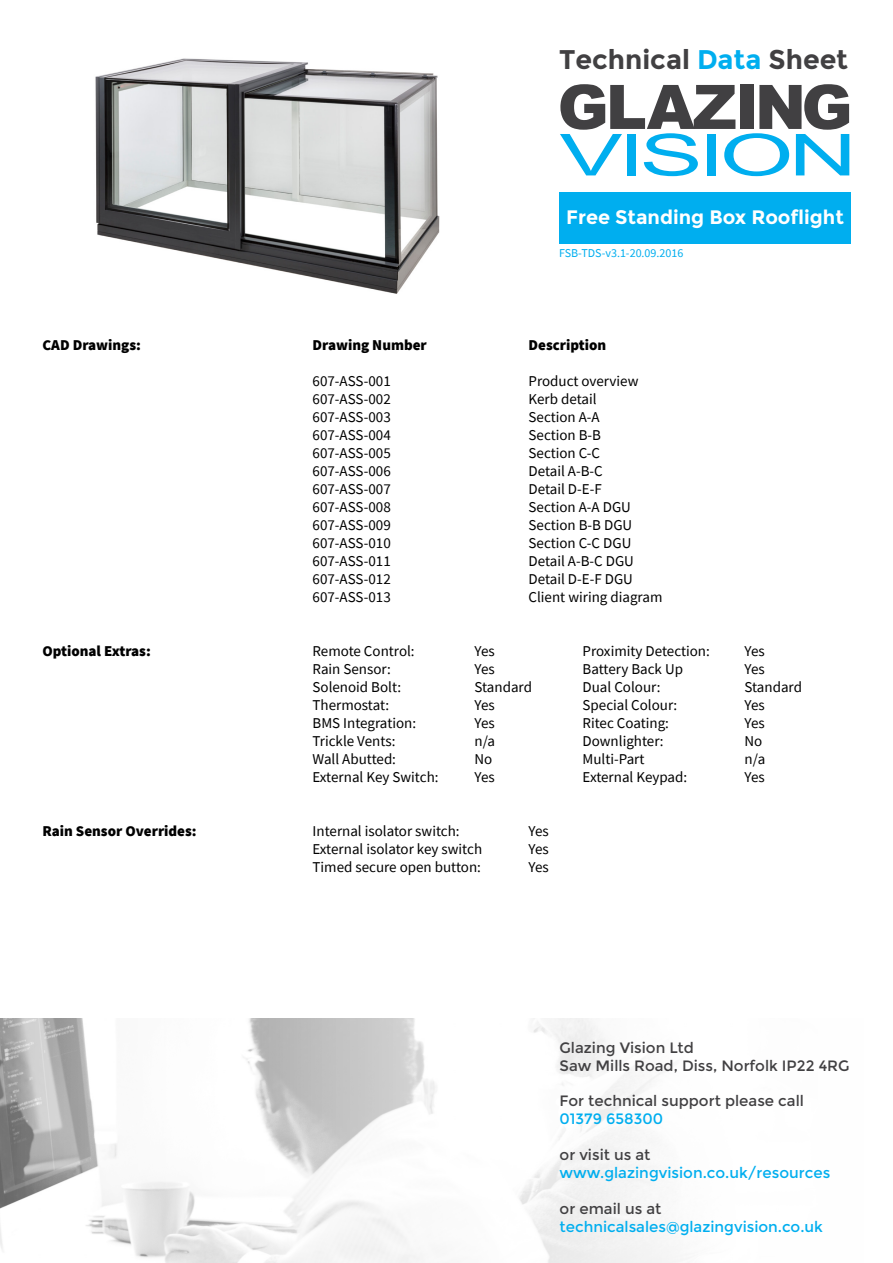
<style>
.page{position:relative;width:893px;height:1263px;background:#fff}
.page>*{position:absolute;margin:0;border:0;box-sizing:border-box;transform-origin:0 0}
.t1{font:700 27px "Montserrat";color:#414042}
.t2{font:700 19.5px "Montserrat";color:#fff}
.t3{font:15px "Source Sans Pro";color:#000}
.t4{font:15px/18px "Montserrat";color:#414042}
.t5{font:15px "Montserrat";color:#00aeef}
.t6{font:900 15px "Source Sans Pro";color:#000}
.t7{font:12px "Source Sans Pro";color:#00aeef}
.s1{color:#00aeef}
</style>
<div class="page">
<svg style="left:560px;top:84px;width:289px;height:92px"></svg>
<div style="left:559px;top:192px;width:292px;height:52px;background:#00aeef"></div>
<img style="left:0;top:1018px;width:676px;height:245px">
<img style="left:95px;top:58px;width:345px;height:236px">
<h1 class="t1" style="left:559px;top:43px;width:291px">Technical <span class="s1">Data</span> Sheet</h1>
<h2 class="t2" style="left:566px;top:205px;width:279px">Free Standing Box Rooflight</h2>
<p class="t7" style="left:559px;top:245px;width:126px">FSB-TDS-v3.1-20.09.2016</p>
<p class="t6" style="left:43px;top:335px;width:100px">CAD Drawings:</p>
<p class="t6" style="left:313px;top:335px;width:116px">Drawing Number</p>
<p class="t6" style="left:529px;top:335px;width:79px">Description</p>
<p class="t3" style="left:313px;top:372px;width:80px">607-ASS-001</p>
<p class="t3" style="left:529px;top:372px;width:111px">Product overview</p>
<p class="t3" style="left:313px;top:390px;width:80px">607-ASS-002</p>
<p class="t3" style="left:529px;top:390px;width:69px">Kerb detail</p>
<p class="t3" style="left:313px;top:408px;width:80px">607-ASS-003</p>
<p class="t3" style="left:529px;top:408px;width:73px">Section A-A</p>
<p class="t3" style="left:313px;top:426px;width:80px">607-ASS-004</p>
<p class="t3" style="left:529px;top:426px;width:74px">Section B-B</p>
<p class="t3" style="left:313px;top:444px;width:80px">607-ASS-005</p>
<p class="t3" style="left:529px;top:444px;width:73px">Section C-C</p>
<p class="t3" style="left:313px;top:462px;width:80px">607-ASS-006</p>
<p class="t3" style="left:529px;top:462px;width:76px">Detail A-B-C</p>
<p class="t3" style="left:313px;top:480px;width:80px">607-ASS-007</p>
<p class="t3" style="left:529px;top:480px;width:75px">Detail D-E-F</p>
<p class="t3" style="left:313px;top:498px;width:80px">607-ASS-008</p>
<p class="t3" style="left:529px;top:498px;width:104px">Section A-A DGU</p>
<p class="t3" style="left:313px;top:516px;width:80px">607-ASS-009</p>
<p class="t3" style="left:529px;top:516px;width:105px">Section B-B DGU</p>
<p class="t3" style="left:313px;top:534px;width:80px">607-ASS-010</p>
<p class="t3" style="left:529px;top:534px;width:104px">Section C-C DGU</p>
<p class="t3" style="left:313px;top:552px;width:80px">607-ASS-011</p>
<p class="t3" style="left:529px;top:552px;width:107px">Detail A-B-C DGU</p>
<p class="t3" style="left:313px;top:570px;width:80px">607-ASS-012</p>
<p class="t3" style="left:529px;top:570px;width:106px">Detail D-E-F DGU</p>
<p class="t3" style="left:313px;top:588px;width:80px">607-ASS-013</p>
<p class="t3" style="left:529px;top:588px;width:135px">Client wiring diagram</p>
<p class="t6" style="left:43px;top:641px;width:110px">Optional Extras:</p>
<p class="t3" style="left:313px;top:642px;width:104px">Remote Control:</p>
<p class="t3" style="left:475px;top:642px;width:22px">Yes</p>
<p class="t3" style="left:583px;top:642px;width:129px">Proximity Detection:</p>
<p class="t3" style="left:745px;top:642px;width:22px">Yes</p>
<p class="t3" style="left:313px;top:660px;width:80px">Rain Sensor:</p>
<p class="t3" style="left:475px;top:660px;width:22px">Yes</p>
<p class="t3" style="left:583px;top:660px;width:102px">Battery Back Up</p>
<p class="t3" style="left:745px;top:660px;width:22px">Yes</p>
<p class="t3" style="left:313px;top:678px;width:90px">Solenoid Bolt:</p>
<p class="t3" style="left:475px;top:678px;width:59px">Standard</p>
<p class="t3" style="left:583px;top:678px;width:79px">Dual Colour:</p>
<p class="t3" style="left:745px;top:678px;width:59px">Standard</p>
<p class="t3" style="left:313px;top:696px;width:78px">Thermostat:</p>
<p class="t3" style="left:475px;top:696px;width:22px">Yes</p>
<p class="t3" style="left:583px;top:696px;width:96px">Special Colour:</p>
<p class="t3" style="left:745px;top:696px;width:22px">Yes</p>
<p class="t3" style="left:313px;top:714px;width:105px">BMS Integration:</p>
<p class="t3" style="left:475px;top:714px;width:22px">Yes</p>
<p class="t3" style="left:583px;top:714px;width:88px">Ritec Coating:</p>
<p class="t3" style="left:745px;top:714px;width:22px">Yes</p>
<p class="t3" style="left:313px;top:732px;width:84px">Trickle Vents:</p>
<p class="t3" style="left:475px;top:732px;width:22px">n/a</p>
<p class="t3" style="left:583px;top:732px;width:83px">Downlighter:</p>
<p class="t3" style="left:745px;top:732px;width:19px">No</p>
<p class="t3" style="left:313px;top:750px;width:85px">Wall Abutted:</p>
<p class="t3" style="left:475px;top:750px;width:19px">No</p>
<p class="t3" style="left:583px;top:750px;width:63px">Multi-Part</p>
<p class="t3" style="left:745px;top:750px;width:22px">n/a</p>
<p class="t3" style="left:313px;top:768px;width:128px">External Key Switch:</p>
<p class="t3" style="left:475px;top:768px;width:22px">Yes</p>
<p class="t3" style="left:583px;top:768px;width:106px">External Keypad:</p>
<p class="t3" style="left:745px;top:768px;width:22px">Yes</p>
<p class="t6" style="left:43px;top:821px;width:156px">Rain Sensor Overrides:</p>
<p class="t3" style="left:313px;top:822px;width:149px">Internal isolator switch:</p>
<p class="t3" style="left:529px;top:822px;width:22px">Yes</p>
<p class="t3" style="left:313px;top:840px;width:171px">External isolator key switch</p>
<p class="t3" style="left:529px;top:840px;width:22px">Yes</p>
<p class="t3" style="left:313px;top:858px;width:170px">Timed secure open button:</p>
<p class="t3" style="left:529px;top:858px;width:22px">Yes</p>
<p class="t4" style="left:560px;top:1038px;width:291px">Glazing Vision Ltd<br>Saw Mills Road, Diss, Norfolk IP22 4RG</p>
<p class="t4" style="left:560px;top:1091px;width:246px">For technical support please call</p>
<p class="t5" style="left:560px;top:1110px;width:105px">01379 658300</p>
<p class="t4" style="left:560px;top:1145px;width:92px">or visit us at</p>
<p class="t5" style="left:560px;top:1164px;width:272px">www.glazingvision.co.uk/resources</p>
<p class="t4" style="left:560px;top:1199px;width:103px">or email us at</p>
<p class="t5" style="left:560px;top:1218px;width:265px">technicalsales@glazingvision.co.uk</p>
</div>
